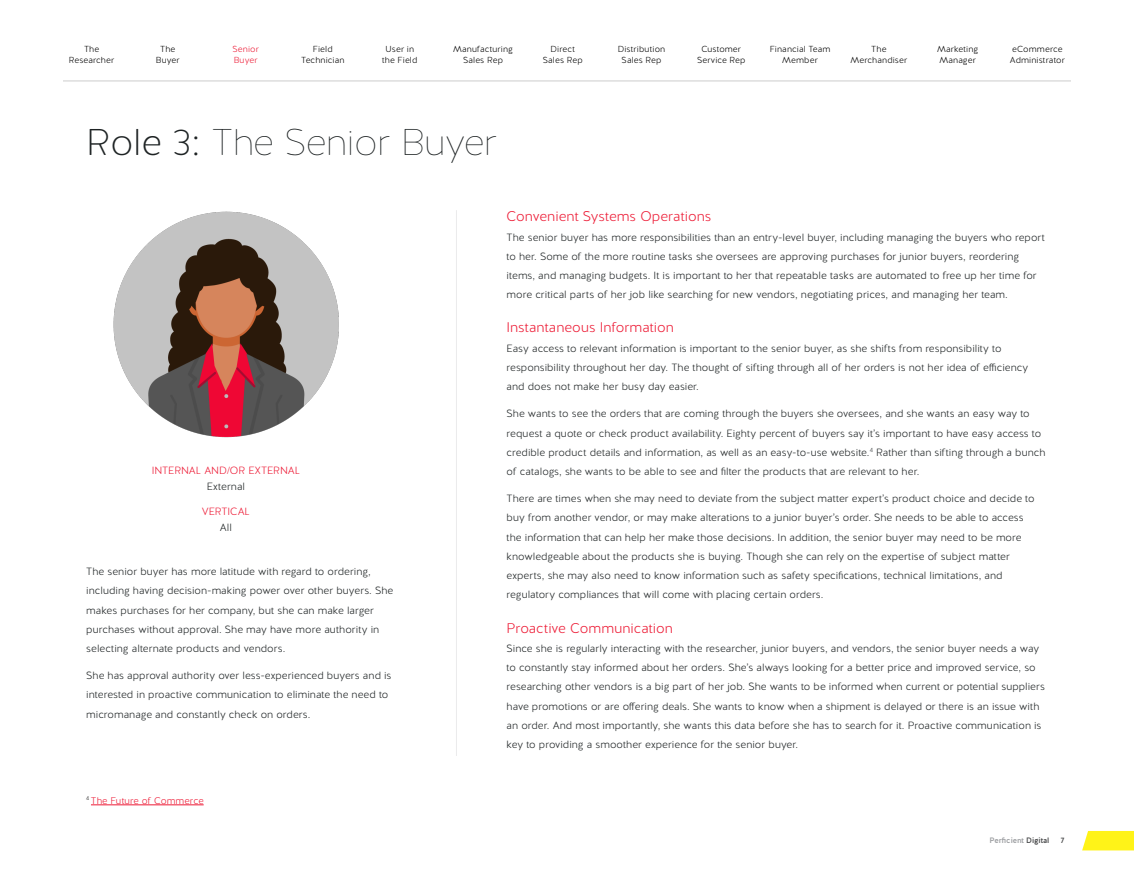
<style>
.page{position:relative;width:1134px;height:882px;background:#fff}
.page>*{position:absolute;margin:0;border:0;box-sizing:border-box;transform-origin:0 0}
.t1{font:100 37.19px "Halis R";color:#1e2324}
.t2{font:300 14px "Halis R";color:#ed1c36}
.t3{font:300 10.5px/19.2px "Halis R";letter-spacing:.005em;color:#1e2324}
.t4{font:300 10.5px/15.8px "Halis R";letter-spacing:-.005em;color:#ed1a35;text-align:center}
.t5{font:300 9.62px "Halis R";letter-spacing:.01em;color:#ed1a35}
.t6{font:300 8.75px/10.5px "Halis R";letter-spacing:.01em;color:#000;text-align:center}
.t7{font:300 8.75px/10.5px "Halis R";letter-spacing:.015em;color:#ed1a35}
.t8{font:500 7.88px "Halis R";letter-spacing:-.01em;color:#9d9fa2}
.t9{font:500 7.88px "Halis R";color:#4b4c4d}
.s1{font-weight:200}
.s2{color:#1e2324}
.s3{color:#4b4c4d}
</style>
<div class="page">
<svg style="left:1082px;top:831px;width:52px;height:19px"></svg>
<hr style="left:91px;top:805px;width:113px;height:1px;background:#ed1a35">
<img style="left:113px;top:211px;width:226px;height:227px">
<hr style="left:456px;top:210px;width:1px;height:546px;background:#ebebec">
<hr style="left:63px;top:80px;width:1008px;height:1px;background:#ccc">
<p class="t6" style="left:69px;top:44px;width:47px">The<br>Researcher</p>
<p class="t6" style="left:156px;top:44px;width:25px">The<br>Buyer</p>
<p class="t7" style="left:233px;top:44px;width:28px">Senior<br>Buyer</p>
<p class="t6" style="left:301px;top:44px;width:45px">Field<br>Technician</p>
<p class="t6" style="left:382px;top:44px;width:37px">User in the Field</p>
<p class="t6" style="left:453px;top:44px;width:61px">Manufacturing<br>Sales Rep</p>
<p class="t6" style="left:543px;top:44px;width:41px">Direct<br>Sales Rep</p>
<p class="t6" style="left:618px;top:44px;width:49px">Distribution<br>Sales Rep</p>
<p class="t6" style="left:697px;top:44px;width:50px">Customer<br>Service Rep</p>
<p class="t6" style="left:770px;top:44px;width:62px">Financial Team<br>Member</p>
<p class="t6" style="left:851px;top:44px;width:58px">The<br>Merchandiser</p>
<p class="t6" style="left:937px;top:44px;width:43px;text-align:left">Marketing<br>Manager</p>
<p class="t6" style="left:1010px;top:44px;width:57px;text-align:left">eCommerce<br>Administrator</p>
<p class="t1" style="left:86px;top:119px;width:412px"><span class="s1">Role 3:</span> The Senior Buyer</p>
<p class="t4" style="left:152px;top:463px;width:150px">INTERNAL AND/OR EXTERNAL<br><span class="s2">External</span></p>
<p class="t4" style="left:202px;top:504px;width:50px">VERTICAL<br><span class="s2">All</span></p>
<p class="t3" style="left:86px;top:562px;width:309px">The senior buyer has more latitude with regard to ordering, including having decision-making power over other buyers. She makes purchases for her company, but she can make larger purchases without approval. She may have more authority in selecting alternate products and vendors.</p>
<p class="t3" style="left:86px;top:666px;width:307px">She has approval authority over less-experienced buyers and is interested in proactive communication to eliminate the need to micromanage and constantly check on orders.</p>
<p class="t5" style="left:86px;top:794px;width:119px"><sup>4</sup> The Future of Commerce</p>
<p class="t2" style="left:507px;top:208px;width:206px">Convenient Systems Operations</p>
<p class="t3" style="left:507px;top:228px;width:540px">The senior buyer has more responsibilities than an entry-level buyer, including managing the buyers who report to her. Some of the more routine tasks she oversees are approving purchases for junior buyers, reordering items, and managing budgets. It is important to her that repeatable tasks are automated to free up her time for more critical parts of her job like searching for new vendors, negotiating prices, and managing her team.</p>
<p class="t2" style="left:507px;top:319px;width:169px">Instantaneous Information</p>
<p class="t3" style="left:507px;top:339px;width:523px">Easy access to relevant information is important to the senior buyer, as she shifts from responsibility to responsibility throughout her day. The thought of sifting through all of her orders is not her idea of efficiency and does not make her busy day easier.</p>
<p class="t3" style="left:507px;top:404px;width:540px">She wants to see the orders that are coming through the buyers she oversees, and she wants an easy way to request a quote or check product availability. Eighty percent of buyers say it’s important to have easy access to credible product details and information, as well as an easy-to-use website.<sup>4</sup> Rather than sifting through a bunch of catalogs, she wants to be able to see and filter the products that are relevant to her.</p>
<p class="t3" style="left:507px;top:489px;width:530px">There are times when she may need to deviate from the subject matter expert’s product choice and decide to buy from another vendor, or may make alterations to a junior buyer’s order. She needs to be able to access the information that can help her make those decisions. In addition, the senior buyer may need to be more knowledgeable about the products she is buying. Though she can rely on the expertise of subject matter experts, she may also need to know information such as safety specifications, technical limitations, and regulatory compliances that will come with placing certain orders.</p>
<p class="t2" style="left:507px;top:619px;width:168px">Proactive Communication</p>
<p class="t3" style="left:507px;top:639px;width:540px">Since she is regularly interacting with the researcher, junior buyers, and vendors, the senior buyer needs a way to constantly stay informed about her orders. She’s always looking for a better price and improved service, so researching other vendors is a big part of her job. She wants to be informed when current or potential suppliers have promotions or are offering deals. She wants to know when a shipment is delayed or there is an issue with an order. And most importantly, she wants this data before she has to search for it. Proactive communication is key to providing a smoother experience for the senior buyer.</p>
<p class="t8" style="left:989px;top:835px;width:62px">Perficient <span class="s3">Digital</span></p>
<p class="t9" style="left:1061px;top:835px;width:5px">7</p>
</div>
